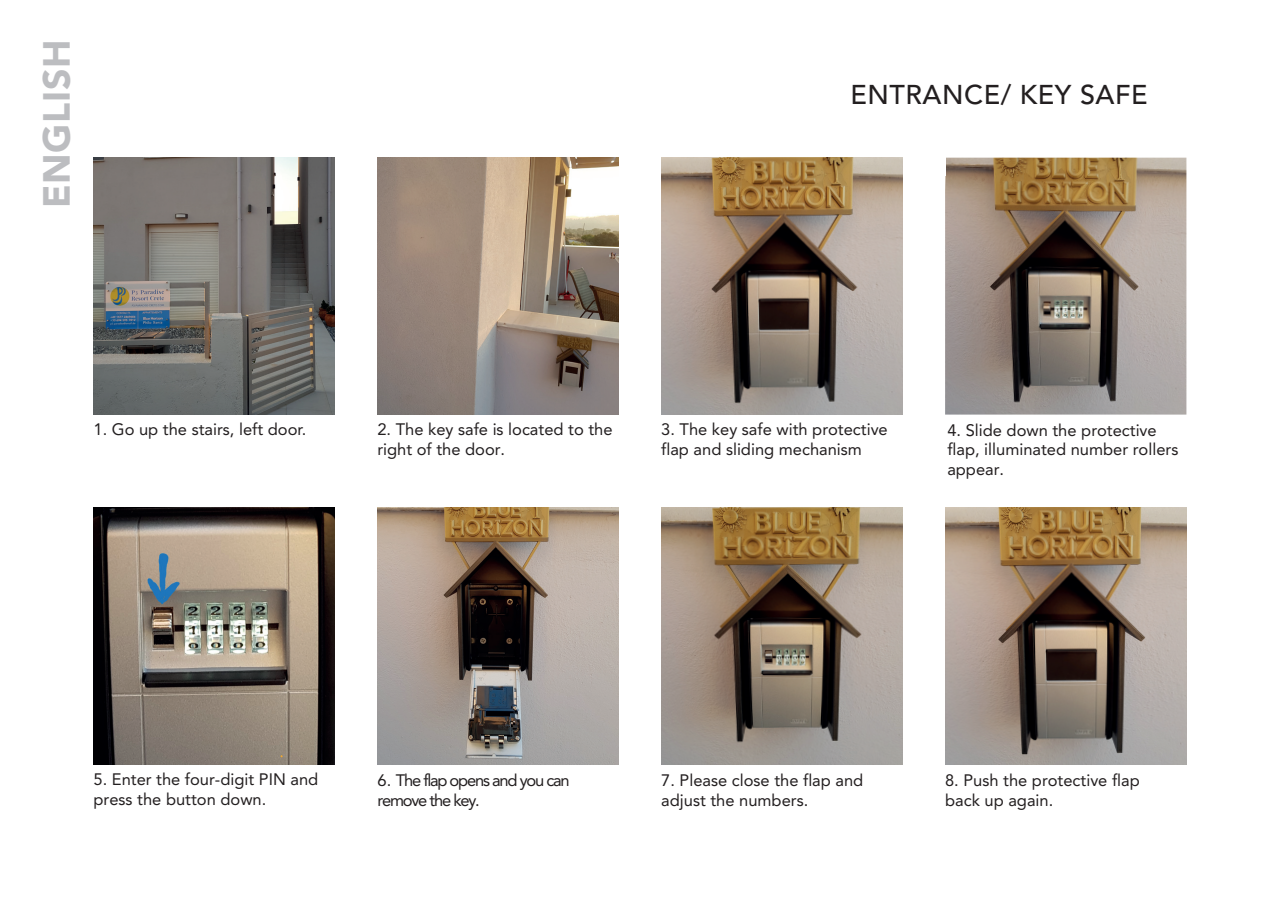
<style>
.page{position:relative;width:1280px;height:910px;background:#fff}
.page>*{position:absolute;margin:0;border:0;box-sizing:border-box;transform-origin:0 0}
.t1{font:900 37.5px "Avenir LT Std";letter-spacing:.02em;color:#bcbdc0}
.t2{font:500 27px "Avenir LT Std";letter-spacing:.02em;color:#231f20}
.t3{font:16.5px/19.8px "Avenir LT Std";color:#231f20}
.t4{font:16.5px/19.8px "Avenir LT Std";letter-spacing:-.075em;color:#231f20}
</style>
<div class="page">
<img style="left:94px;top:157px;width:241px;height:257px">
<img style="left:377px;top:158px;width:242px;height:256px">
<img style="left:945px;top:158px;width:241px;height:257px">
<img style="left:94px;top:507px;width:241px;height:257px">
<img style="left:377px;top:507px;width:242px;height:257px">
<img style="left:661px;top:507px;width:241px;height:257px">
<img style="left:661px;top:158px;width:241px;height:256px">
<img style="left:945px;top:508px;width:241px;height:256px">
<h1 class="t1" style="left:34px;top:208px;width:171px;rotate:-90deg">ENGLISH</h1>
<h2 class="t2" style="left:850px;top:79px;width:299px">ENTRANCE/ KEY SAFE</h2>
<p class="t3" style="left:94px;top:419px;width:214px">1. Go up the stairs, left door.</p>
<p class="t3" style="left:377px;top:420px;width:237px">2. The key safe is located to the right of the door.</p>
<p class="t3" style="left:661px;top:419px;width:228px">3. The key safe with protective flap and sliding mechanism</p>
<p class="t3" style="left:947px;top:420px;width:233px">4. Slide down the protective flap, illuminated number rollers appear.</p>
<p class="t3" style="left:94px;top:770px;width:226px">5. Enter the four-digit PIN and press the button down.</p>
<p class="t4" style="left:377px;top:771px;width:194px">6. The flap opens and you can remove the key.</p>
<p class="t3" style="left:661px;top:770px;width:204px">7. Please close the flap and adjust the numbers.</p>
<p class="t3" style="left:945px;top:771px;width:196px">8. Push the protective flap back up again.</p>
</div>
